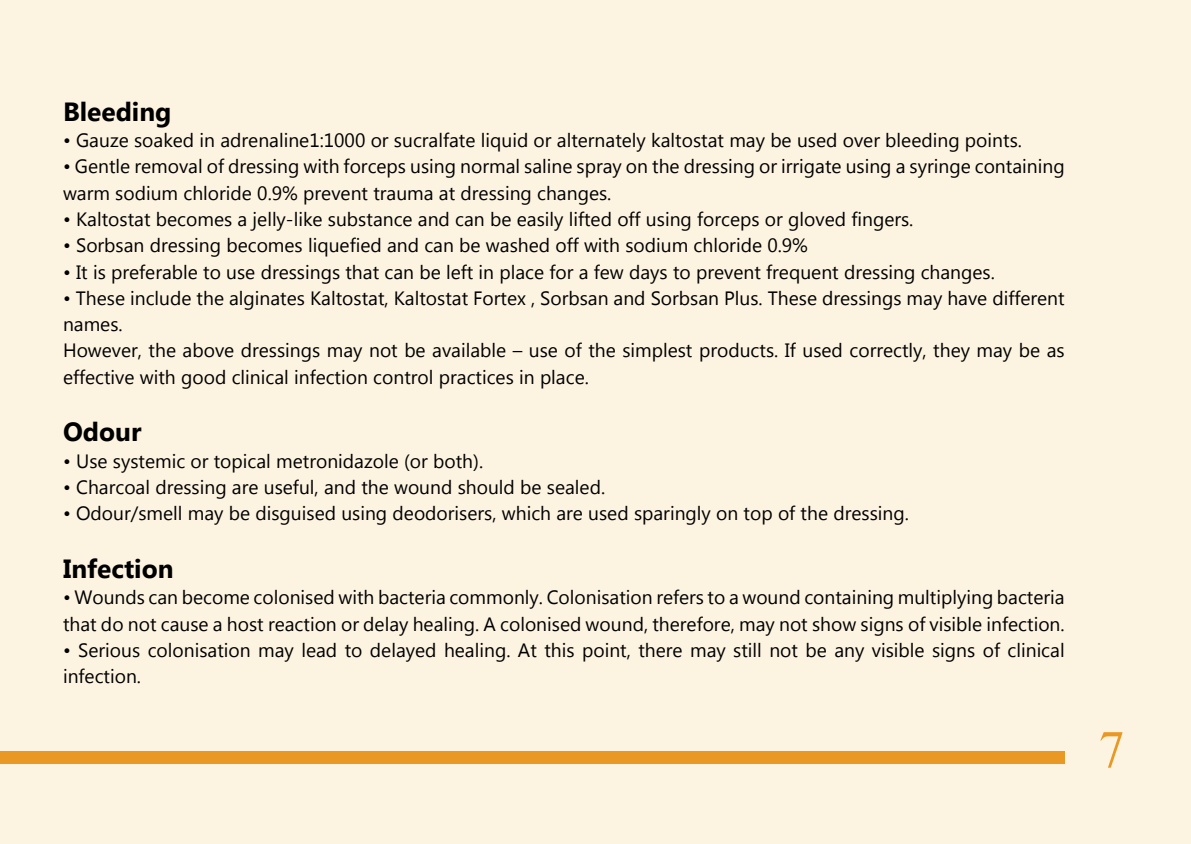
<style>
.page{position:relative;width:1191px;height:844px;background:#fff}
.page>*{position:absolute;margin:0;border:0;box-sizing:border-box;transform-origin:0 0}
.t1{font:52.5px "Times New Roman";color:#e99923}
.t2{font:700 26.25px "Myanmar Text";color:#000}
.t3{font:19.25px/26.2px "Myanmar Text";color:#000}
</style>
<div class="page">
<div style="left:0;top:0;width:1191px;height:843px;background:#fcf3e1"></div>
<div style="left:0;top:750px;width:1064px;height:13px;background:#e99923"></div>
<h2 class="t2" style="left:63px;top:96px;width:110px">Bleeding</h2>
<p class="t3" style="left:63px;top:127px;width:960px">• Gauze soaked in adrenaline1:1000 or sucralfate liquid or alternately kaltostat may be used over bleeding points.</p>
<p class="t3" style="left:63px;top:154px;width:1003px">• Gentle removal of dressing with forceps using normal saline spray on the dressing or irrigate using a syringe containing warm sodium chloride 0.9% prevent trauma at dressing changes.</p>
<p class="t3" style="left:63px;top:206px;width:852px">• Kaltostat becomes a jelly-like substance and can be easily lifted off using forceps or gloved fingers.</p>
<p class="t3" style="left:63px;top:232px;width:746px">• Sorbsan dressing becomes liquefied and can be washed off with sodium chloride 0.9%</p>
<p class="t3" style="left:63px;top:259px;width:933px">• It is preferable to use dressings that can be left in place for a few days to prevent frequent dressing changes.</p>
<p class="t3" style="left:63px;top:285px;width:1003px">• These include the alginates Kaltostat, Kaltostat Fortex , Sorbsan and Sorbsan Plus. These dressings may have different names.<br>However, the above dressings may not be available – use of the simplest products. If used correctly, they may be as effective with good clinical infection control practices in place.</p>
<h2 class="t2" style="left:63px;top:417px;width:80px">Odour</h2>
<p class="t3" style="left:63px;top:448px;width:422px">• Use systemic or topical metronidazole (or both .(</p>
<p class="t3" style="left:63px;top:474px;width:544px">• Charcoal dressing are useful, and the wound should be sealed.</p>
<p class="t3" style="left:63px;top:500px;width:847px">• Odour/smell may be disguised using deodorisers, which are used sparingly on top of the dressing.</p>
<h2 class="t2" style="left:63px;top:553px;width:112px">Infection</h2>
<p class="t3" style="left:63px;top:584px;width:1003px">• Wounds can become colonised with bacteria commonly. Colonisation refers to a wound containing multiplying bacteria that do not cause a host reaction or delay healing A. colonised wound, therefore, may not show signs of visible infection.</p>
<p class="t3" style="left:63px;top:637px;width:1003px">• Serious colonisation may lead to delayed healing. At this point, there may still not be any visible signs of clinical infection.</p>
<h1 class="t1" style="left:1098px;top:712px;width:28px">7</h1>
</div>
